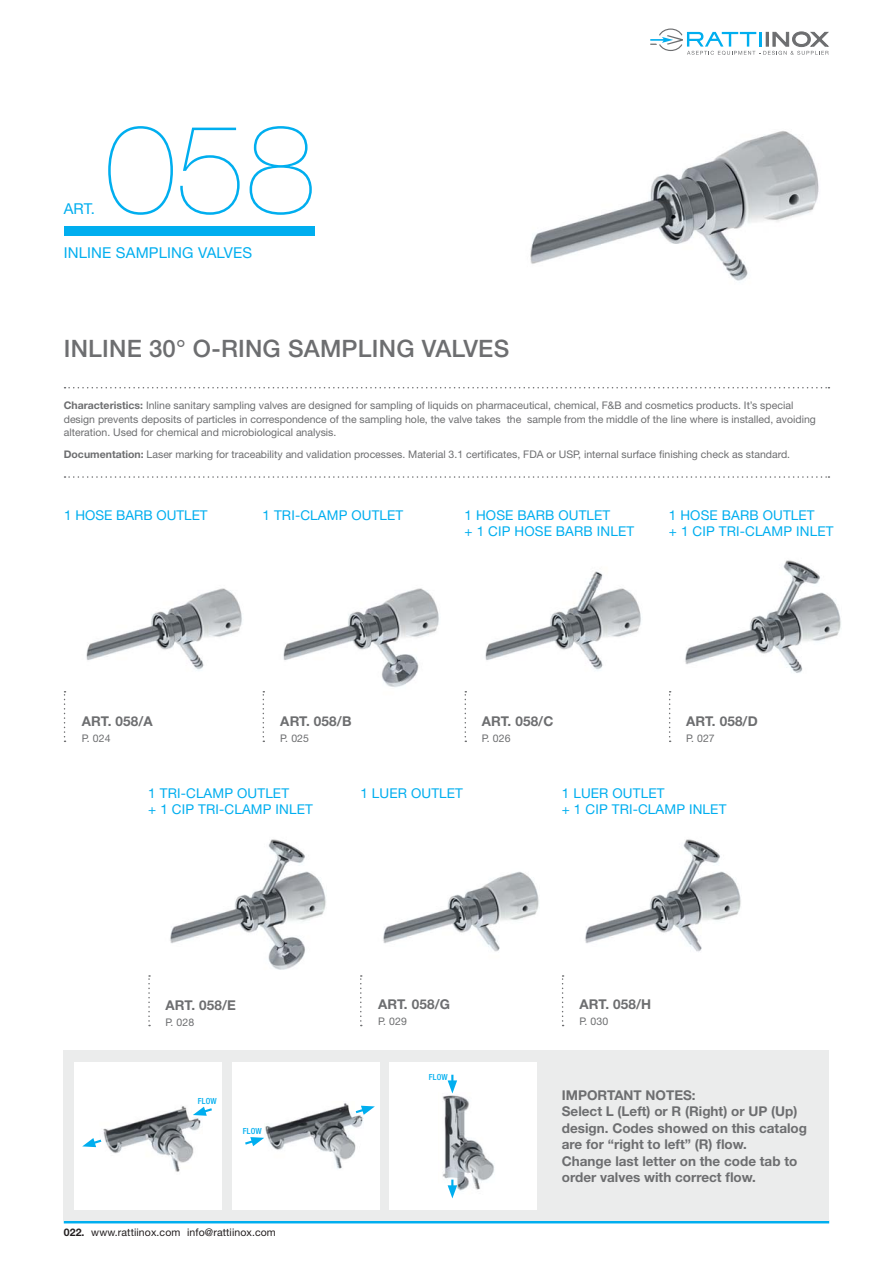
<style>
.page{position:relative;width:893px;height:1263px;background:#fff}
.page>*{position:absolute;margin:0;border:0;box-sizing:border-box;transform-origin:0 0}
.t1{font:200 126px "Helvetica Neue LT Std";color:#00aeef}
.t2{font:500 24px "Helvetica Neue LT Std";letter-spacing:.01em;color:#6d6e70}
.t3{font:15px "Helvetica Neue LT Std";letter-spacing:.01em;color:#00aeef}
.t4{font:700 13.5px/16.5px "Helvetica Neue LT Std";color:#6d6e70}
.t5{font:13.5px/16.5px "Helvetica Neue LT Std";letter-spacing:.01em;color:#00aeef}
.t6{font:10.5px/13.5px "Helvetica Neue LT Std";color:#6d6e70}
.t7{font:10.5px "Helvetica Neue LT Std";letter-spacing:.01em;color:#231f20}
.t8{font:500 condensed 8.4px "Helvetica Neue LT Std";letter-spacing:.01em;color:#00aeef}
.s1{font-weight:700}
</style>
<div class="page">
<hr style="left:64px;top:1220px;width:765px;height:3px;background:#00aeef">
<div style="left:64px;top:1050px;width:765px;height:170px;background:#ebecec"></div>
<div style="left:75px;top:1062px;width:147px;height:148px;background:#fff"></div>
<div style="left:232px;top:1062px;width:147px;height:148px;background:#fff"></div>
<div style="left:389px;top:1062px;width:148px;height:148px;background:#fff"></div>
<svg style="left:65px;top:387px;width:764px;height:1px"></svg>
<svg style="left:65px;top:476px;width:764px;height:2px"></svg>
<div style="left:64px;top:226px;width:251px;height:9px;background:#00aeef"></div>
<svg style="left:650px;top:29px;width:179px;height:26px"></svg>
<img style="left:530px;top:131px;width:289px;height:150px">
<img style="left:283px;top:588px;width:156px;height:100px">
<img style="left:485px;top:571px;width:156px;height:100px">
<img style="left:685px;top:560px;width:156px;height:113px">
<img style="left:86px;top:588px;width:156px;height:83px">
<img style="left:170px;top:839px;width:156px;height:131px">
<img style="left:585px;top:839px;width:156px;height:113px">
<img style="left:383px;top:871px;width:156px;height:81px">
<img style="left:265px;top:1103px;width:98px;height:66px">
<svg style="left:353px;top:1106px;width:22px;height:9px"></svg>
<svg style="left:245px;top:1137px;width:19px;height:9px"></svg>
<img style="left:103px;top:1106px;width:98px;height:66px">
<svg style="left:82px;top:1138px;width:22px;height:9px"></svg>
<svg style="left:193px;top:1106px;width:19px;height:10px"></svg>
<img style="left:442px;top:1093px;width:52px;height:98px">
<svg style="left:448px;top:1075px;width:9px;height:18px"></svg>
<svg style="left:448px;top:1179px;width:9px;height:19px"></svg>
<svg style="left:263px;top:691px;width:1px;height:51px"></svg>
<svg style="left:465px;top:691px;width:1px;height:51px"></svg>
<svg style="left:669px;top:691px;width:2px;height:51px"></svg>
<svg style="left:64px;top:691px;width:2px;height:51px"></svg>
<svg style="left:148px;top:975px;width:2px;height:51px"></svg>
<svg style="left:562px;top:975px;width:2px;height:51px"></svg>
<svg style="left:360px;top:975px;width:2px;height:51px"></svg>
<h3 class="t3" style="left:64px;top:203px;width:33px">ART.</h3>
<h1 class="t1" style="left:106px;top:96px;width:212px">058</h1>
<h3 class="t3" style="left:64px;top:247px;width:190px">INLINE SAMPLING VALVES</h3>
<h2 class="t2" style="left:64px;top:340px;width:447px">INLINE 30° O-RING SAMPLING VALVES</h2>
<p class="t6" style="left:64px;top:400px;width:754px"><span class="s1">Characteristics:</span> Inline sanitary sampling valves are designed for sampling of liquids on pharmaceutical, chemical, F&amp;B and cosmetics products. It’s special design prevents deposits of particles in correspondence of the sampling hole, the valve takes the sample from the middle of the line where is installed, avoiding alteration. Used for chemical and microbiological analysis.</p>
<p class="t6" style="left:64px;top:449px;width:728px"><span class="s1">Documentation:</span> Laser marking for traceability and validation processes. Material 3.1 certificates, FDA or USP, internal surface finishing check as standard.</p>
<p class="t5" style="left:64px;top:508px;width:145px">1 HOSE BARB OUTLET</p>
<p class="t5" style="left:263px;top:508px;width:142px">1 TRI-CLAMP OUTLET</p>
<p class="t5" style="left:465px;top:508px;width:171px">1 HOSE BARB OUTLET<br>+ 1 CIP HOSE BARB INLET</p>
<p class="t5" style="left:669px;top:508px;width:166px">1 HOSE BARB OUTLET<br>+ 1 CIP TRI-CLAMP INLET</p>
<p class="t4" style="left:82px;top:714px;width:72px">ART. 058/A</p>
<p class="t6" style="left:82px;top:733px;width:30px">P. 024</p>
<p class="t4" style="left:280px;top:714px;width:73px">ART. 058/B</p>
<p class="t6" style="left:280px;top:733px;width:30px">P. 025</p>
<p class="t4" style="left:482px;top:714px;width:73px">ART. 058/C</p>
<p class="t6" style="left:482px;top:733px;width:30px">P. 026</p>
<p class="t4" style="left:686px;top:714px;width:73px">ART. 058/D</p>
<p class="t6" style="left:686px;top:733px;width:30px">P. 027</p>
<p class="t5" style="left:148px;top:786px;width:166px">1 TRI-CLAMP OUTLET<br>+ 1 CIP TRI-CLAMP INLET</p>
<p class="t5" style="left:562px;top:786px;width:166px">1 LUER OUTLET<br>+ 1 CIP TRI-CLAMP INLET</p>
<p class="t5" style="left:360px;top:786px;width:104px">1 LUER OUTLET</p>
<p class="t4" style="left:165px;top:998px;width:72px">ART. 058/E</p>
<p class="t6" style="left:165px;top:1017px;width:30px">P. 028</p>
<p class="t8" style="left:198px;top:1096px;width:20px">FLOW</p>
<p class="t8" style="left:243px;top:1126px;width:20px">FLOW</p>
<p class="t7" style="left:64px;top:1229px;width:214px"><span class="s1">022.</span> www.rattiinox.com info@rattiinox.com</p>
<p class="t4" style="left:378px;top:997px;width:73px">ART. 058/G</p>
<p class="t6" style="left:378px;top:1016px;width:30px">P. 029</p>
<p class="t8" style="left:429px;top:1072px;width:20px">FLOW</p>
<p class="t4" style="left:579px;top:997px;width:73px">ART. 058/H</p>
<p class="t6" style="left:579px;top:1016px;width:30px">P. 030</p>
<p class="t4" style="left:562px;top:1088px;width:247px">IMPORTANT NOTES:<br>Select L (Left) or R (Right) or UP (Up) design. Codes showed on this catalog are for “right to left” (R) flow.<br>Change last letter on the code tab to order valves with correct flow.</p>
</div>
